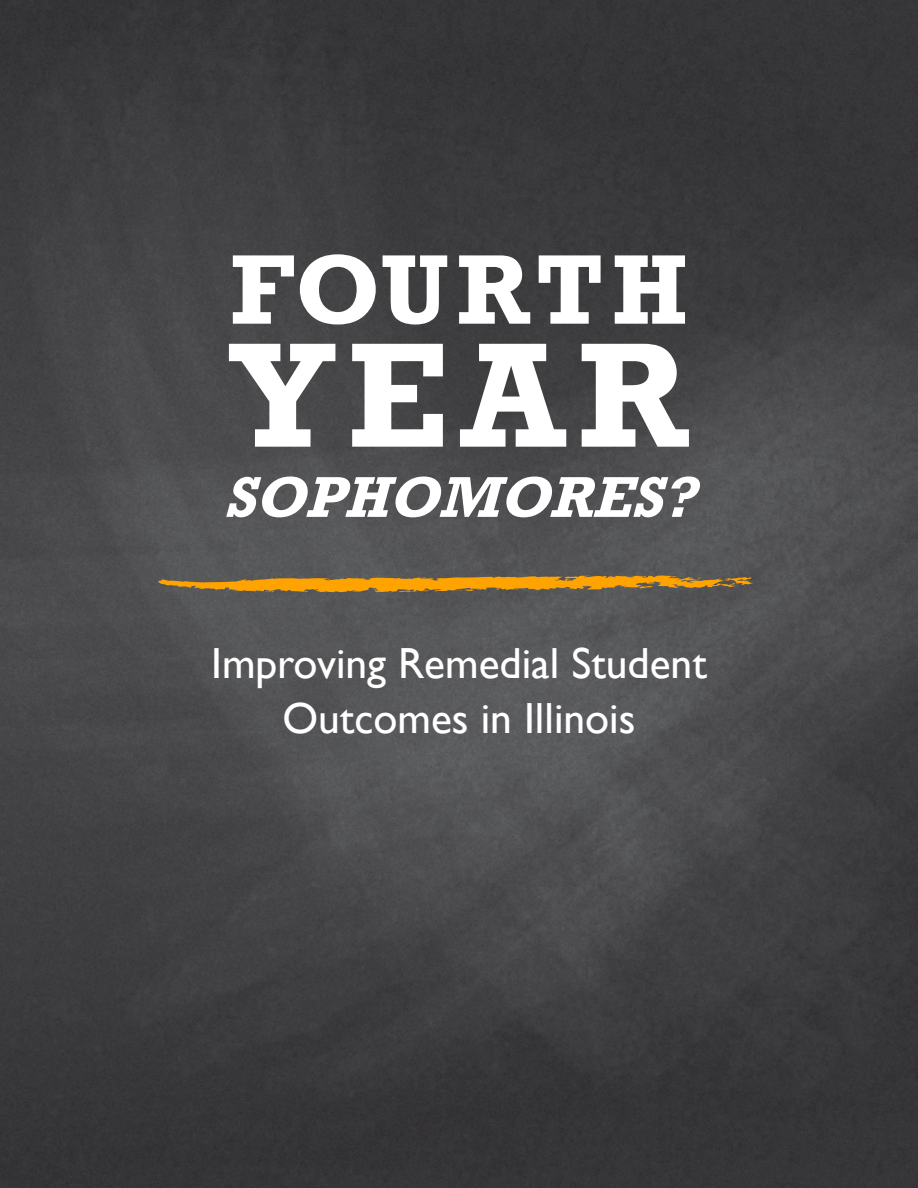
<style>
.page{position:relative;width:918px;height:1188px;background:#fff}
.page>*{position:absolute;margin:0;border:0;box-sizing:border-box;transform-origin:0 0}
.t1{font:700 151.5px "Rockwell";color:#fff}
.t2{font:700 100.5px "Rockwell";letter-spacing:.055em;color:#fff}
.t3{font:italic 700 58.5px "Rockwell";color:#fff}
.t4{font:43.5px "Gill Sans";color:#fff}
</style>
<div class="page">
<img style="left:0;top:0;width:918px;height:1188px">
<svg style="left:158px;top:575px;width:596px;height:34px;background:#866c3e"></svg>
<p class="t2" style="left:230px;top:229px;width:460px">FOURTH</p>
<p class="t1" style="left:229px;top:304px;width:461px">YEAR</p>
<p class="t3" style="left:224px;top:462px;width:492px">SOPHOMORES?</p>
<p class="t4" style="left:211px;top:638px;width:497px">Improving Remedial Student</p>
<p class="t4" style="left:282px;top:694px;width:355px">Outcomes in Illinois</p>
</div>
